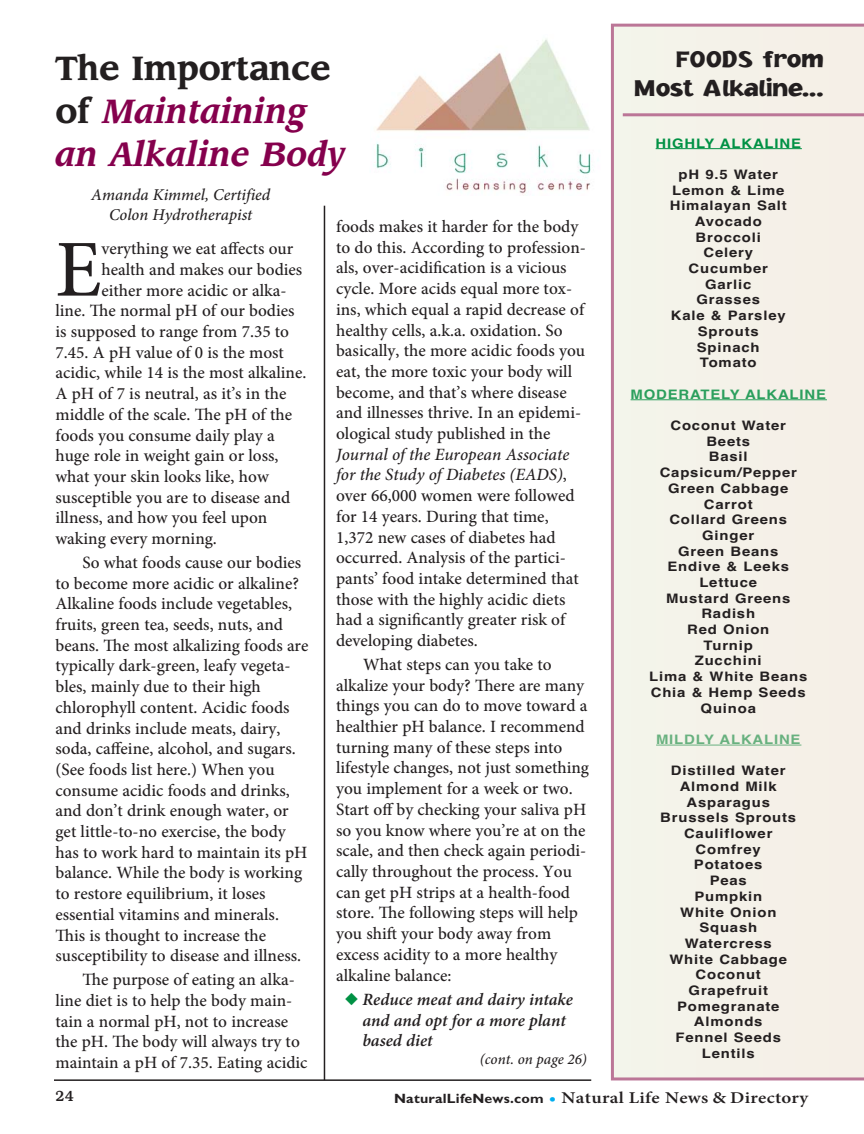
<style>
.page{position:relative;width:864px;height:1134px;background:#fff}
.page>*{position:absolute;margin:0;border:0;box-sizing:border-box;transform-origin:0 0}
.t1{font:500 80.85px "Minion Pro";color:#231f20}
.t2{font:italic 700 33px/42.6px "Leawood";color:#85004d;scale:.95 1}
.t3{font:900 24px/28.8px "Jacoby ICG";color:#231f20;text-align:right;scale:1.15 1}
.t4{font:500 17.25px/20.7px "Minion Pro";color:#231f20}
.t5{font:italic 600 17.25px/20.7px "Minion Pro";color:#231f20}
.t6{font:600 16.5px "Minion Pro";letter-spacing:.015em;color:#231f20;scale:1.15 1}
.t7{font:italic 500 16.5px/19.8px "Minion Pro";color:#231f20;text-align:center}
.t8{font:italic 500 15px "Minion Pro";color:#231f20}
.t9{font:500 15px "Bookman";color:#231f20}
.t10{font:700 13.05px/15.8px "Helvetica";letter-spacing:.055em;color:#231f20;text-align:center;scale:1.14 1}
.t11{font:700 13.05px "Helvetica";letter-spacing:.055em;color:#2b9f5d;scale:1.14 1}
.t12{font:700 13.05px "Helvetica";letter-spacing:.055em;color:#009144;scale:1.14 1}
.t13{font:700 13.05px "Helvetica";letter-spacing:.055em;color:#68b17f;scale:1.14 1}
.s1{font-style:normal;color:#231f20}
.s2{font-style:italic}
.s3{color:#009144}
.s4{font-family:"Gill Sans";font-weight:700;font-size:13.5px}
.s5{color:#00aeef}
</style>
<div class="page">
<div style="left:611px;top:24px;width:253px;height:1056px;background:#f4f1e8"></div>
<hr style="left:54px;top:1079px;width:537px;height:2px;background:#231f20">
<hr style="left:324px;top:206px;width:1px;height:874px;background:#231f20">
<img style="left:376px;top:39px;width:215px;height:155px">
<hr style="left:656px;top:148px;width:146px;height:1px;background:#009144">
<hr style="left:631px;top:399px;width:196px;height:1px;background:#2b9f5d">
<hr style="left:656px;top:745px;width:145px;height:1px;background:#68b17f">
<hr style="left:623px;top:113px;width:241px;height:3px;background:#bb7697">
<h2 class="t2" style="left:56px;top:49px;width:307px"><span class="s1">The Importance of</span> Maintaining an Alkaline Body</h2>
<p class="t7" style="left:91px;top:187px;width:181px">Amanda Kimmel, Certified<br>Colon Hydrotherapist</p>
<h1 class="t1" style="left:56px;top:237px;width:48px">E</h1>
<p class="t4" style="left:101px;top:240px;width:193px">verything we eat affects our</p>
<p class="t4" style="left:101px;top:260px;width:202px">health and makes our bodies</p>
<p class="t4" style="left:101px;top:281px;width:187px">either more acidic or alka-</p>
<p class="t4" style="left:56px;top:302px;width:241px">line. The normal pH of our bodies</p>
<p class="t4" style="left:56px;top:323px;width:235px">is supposed to range from 7.35 to</p>
<p class="t4" style="left:56px;top:343px;width:230px">7.45. A pH value of 0 is the most</p>
<p class="t4" style="left:56px;top:364px;width:253px">acidic, while 14 is the most alkaline.</p>
<p class="t4" style="left:56px;top:385px;width:232px">A pH of 7 is neutral, as it’s in the</p>
<p class="t4" style="left:56px;top:405px;width:238px">middle of the scale. The pH of the</p>
<p class="t4" style="left:56px;top:426px;width:221px">foods you consume daily play a</p>
<p class="t4" style="left:56px;top:447px;width:225px">huge role in weight gain or loss,</p>
<p class="t4" style="left:56px;top:467px;width:215px">what your skin looks like, how</p>
<p class="t4" style="left:56px;top:488px;width:236px">susceptible you are to disease and</p>
<p class="t4" style="left:56px;top:509px;width:213px">illness, and how you feel upon</p>
<p class="t4" style="left:56px;top:530px;width:163px">waking every morning.</p>
<p class="t4" style="left:56px;top:553px;width:255px;text-indent:27px">So what foods cause our bodies to become more acidic or alkaline?<br>Alkaline foods include vegetables, fruits, green tea, seeds, nuts, and beans. The most alkalizing foods are typically dark-green, leafy vegeta&shy;bles, mainly due to their high chlorophyll content. Acidic foods and drinks include meats, dairy, soda, caffeine, alcohol, and sugars. (See foods list here.) When you consume acidic foods and drinks, and don’t drink enough water, or get little-to-no exercise, the body has to work hard to maintain its pH balance. While the body is working to restore equilibrium, it loses essential vitamins and minerals.<br>This is thought to increase the susceptibility to disease and illness.</p>
<p class="t4" style="left:56px;top:971px;width:254px;text-indent:27px">The purpose of eating an alka&shy;line diet is to help the body main&shy;tain a normal pH, not to increase the pH. The body will always try to maintain a pH of 7.35. Eating acidic</p>
<p class="t4" style="left:336px;top:218px;width:251px">foods makes it harder for the body to do this. According to profession&shy;als, over-acidification is a vicious cycle. More acids equal more tox&shy;ins, which equal a rapid decrease of healthy cells, a.k.a. oxidation. So basically, the more acidic foods you eat, the more toxic your body will become, and that’s where disease and illnesses thrive. In an epidemi&shy;ological study published in the</p>
<p class="t4" style="left:336px;top:445px;width:244px"><span class="s2">Journal of the European Associate for the Study of Diabetes (EADS)</span>, over 66,000 women were followed for 14 years. During that time,<br>1,372 new cases of diabetes had occurred. Analysis of the partici&shy;pants’ food intake determined that those with the highly acidic diets had a significantly greater risk of developing diabetes.</p>
<p class="t4" style="left:336px;top:656px;width:254px;text-indent:27px">What steps can you take to alkalize your body? There are many things you can do to move toward a healthier pH balance. I recommend turning many of these steps into lifestyle changes, not just something you implement for a week or two.<br>Start off by checking your saliva pH so you know where you’re at on the scale, and then check again periodi&shy;cally throughout the process. You can get pH strips at a health-food store. The following steps will help you shift your body away from excess acidity to a more healthy alkaline balance:</p>
<p class="t5" style="left:362px;top:991px;width:212px;text-indent:-18px"><span class="s3">◆</span> Reduce meat and dairy intake and and opt for a more plant based diet</p>
<p class="t8" style="left:480px;top:1054px;width:109px">(cont. on page 26)</p>
<h3 class="t3" style="left:634px;top:47px;width:166px">FOODS from<br>Most Alkaline...</h3>
<p class="t12" style="left:656px;top:138px;width:129px">HIGHLY ALKALINE</p>
<p class="t10" style="left:670px;top:168px;width:104px">pH 9.5 Water<br>Lemon &amp; Lime<br>Himalayan Salt<br>Avocado<br>Broccoli<br>Celery<br>Cucumber<br>Garlic<br>Grasses<br>Kale &amp; Parsley<br>Sprouts<br>Spinach<br>Tomato</p>
<p class="t11" style="left:631px;top:389px;width:173px">MODERATELY ALKALINE</p>
<p class="t10" style="left:649px;top:419px;width:140px">Coconut Water<br>Beets<br>Basil<br>Capsicum/Pepper<br>Green Cabbage<br>Carrot<br>Collard Greens<br>Ginger<br>Green Beans<br>Endive &amp; Leeks<br>Lettuce<br>Mustard Greens<br>Radish<br>Red Onion<br>Turnip<br>Zucchini<br>Lima &amp; White Beans<br>Chia &amp; Hemp Seeds<br>Quinoa</p>
<p class="t13" style="left:656px;top:735px;width:128px">MILDLY ALKALINE</p>
<p class="t10" style="left:660px;top:764px;width:121px">Distilled Water<br>Almond Milk<br>Asparagus<br>Brussels Sprouts<br>Cauliflower<br>Comfrey<br>Potatoes<br>Peas<br>Pumpkin<br>White Onion<br>Squash<br>Watercress<br>White Cabbage<br>Coconut<br>Grapefruit<br>Pomegranate<br>Almonds<br>Fennel Seeds<br>Lentils</p>
<p class="t9" style="left:56px;top:1087px;width:20px">24</p>
<p class="t6" style="left:394px;top:1091px;width:361px"><span class="s4">NaturalLifeNews.com</span> <span class="s5">•</span> Natural Life News &amp; Directory</p>
</div>
